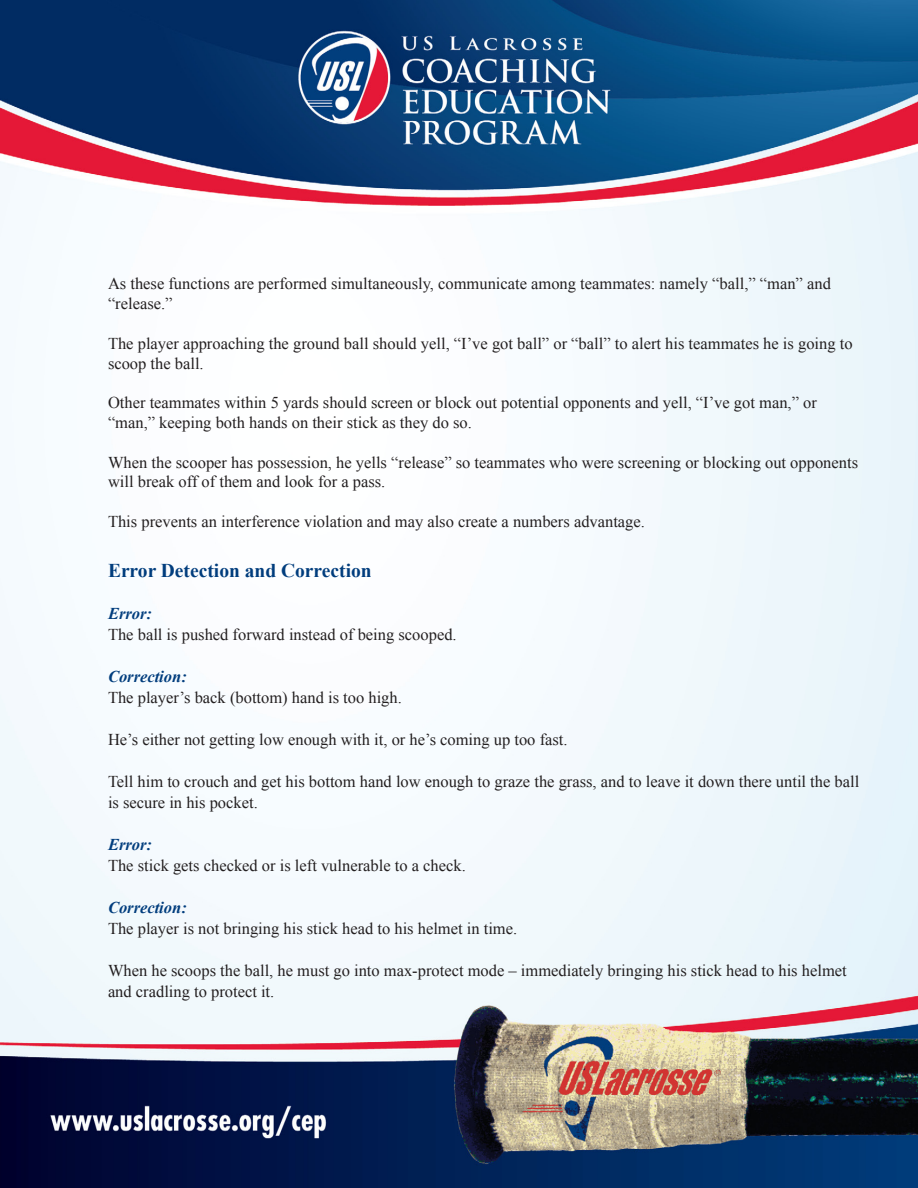
<style>
.page{position:relative;width:918px;height:1188px;background:#fff}
.page>*{position:absolute;margin:0;border:0;box-sizing:border-box;transform-origin:0 0}
.t1{font:700 19.5px "Times New Roman";color:#013d7d}
.t2{font:16.5px/19.8px "Times New Roman";color:#231f20}
.t3{font:italic 700 16.5px "Times New Roman";color:#013d7d}
</style>
<div class="page">
<img style="left:0;top:0;width:918px;height:1188px">
<p class="t2" style="left:108px;top:274px;width:724px">As these functions are performed simultaneously, communicate among teammates: namely “ball,” “man” and “release.”</p>
<p class="t2" style="left:108px;top:333px;width:746px">The player approaching the ground ball should yell, “I’ve got ball” or “ball” to alert his teammates he is going to scoop the ball.</p>
<p class="t2" style="left:108px;top:392px;width:710px">Other teammates within 5 yards should screen or block out potential opponents and yell, “I’ve got man,” or “man,” keeping both hands on their stick as they do so.</p>
<p class="t2" style="left:108px;top:452px;width:752px">When the scooper has possession, he yells “release” so teammates who were screening or blocking out opponents will break off of them and look for a pass.</p>
<p class="t2" style="left:108px;top:511px;width:539px">This prevents an interference violation and may also create a numbers advantage.</p>
<p class="t1" style="left:108px;top:557px;width:265px">Error Detection and Correction</p>
<p class="t3" style="left:108px;top:602px;width:46px">Error:</p>
<p class="t2" style="left:108px;top:624px;width:350px">The ball is pushed forward instead of being scooped.</p>
<p class="t3" style="left:108px;top:665px;width:80px">Correction:</p>
<p class="t2" style="left:108px;top:687px;width:295px">The player’s back (bottom) hand is too high.</p>
<p class="t2" style="left:108px;top:729px;width:461px">He’s either not getting low enough with it, or he’s coming up too fast.</p>
<p class="t2" style="left:108px;top:771px;width:753px;line-height:21px">Tell him to crouch and get his bottom hand low enough to graze the grass, and to leave it down there until the ball is secure in his pocket.</p>
<p class="t3" style="left:108px;top:833px;width:46px">Error:</p>
<p class="t2" style="left:108px;top:855px;width:359px">The stick gets checked or is left vulnerable to a check.</p>
<p class="t3" style="left:108px;top:896px;width:80px">Correction:</p>
<p class="t2" style="left:108px;top:918px;width:411px">The player is not bringing his stick head to his helmet in time.</p>
<p class="t2" style="left:108px;top:960px;width:740px;line-height:21px">When he scoops the ball, he must go into max-protect mode – immediately bringing his stick head to his helmet and cradling to protect it.</p>
</div>
